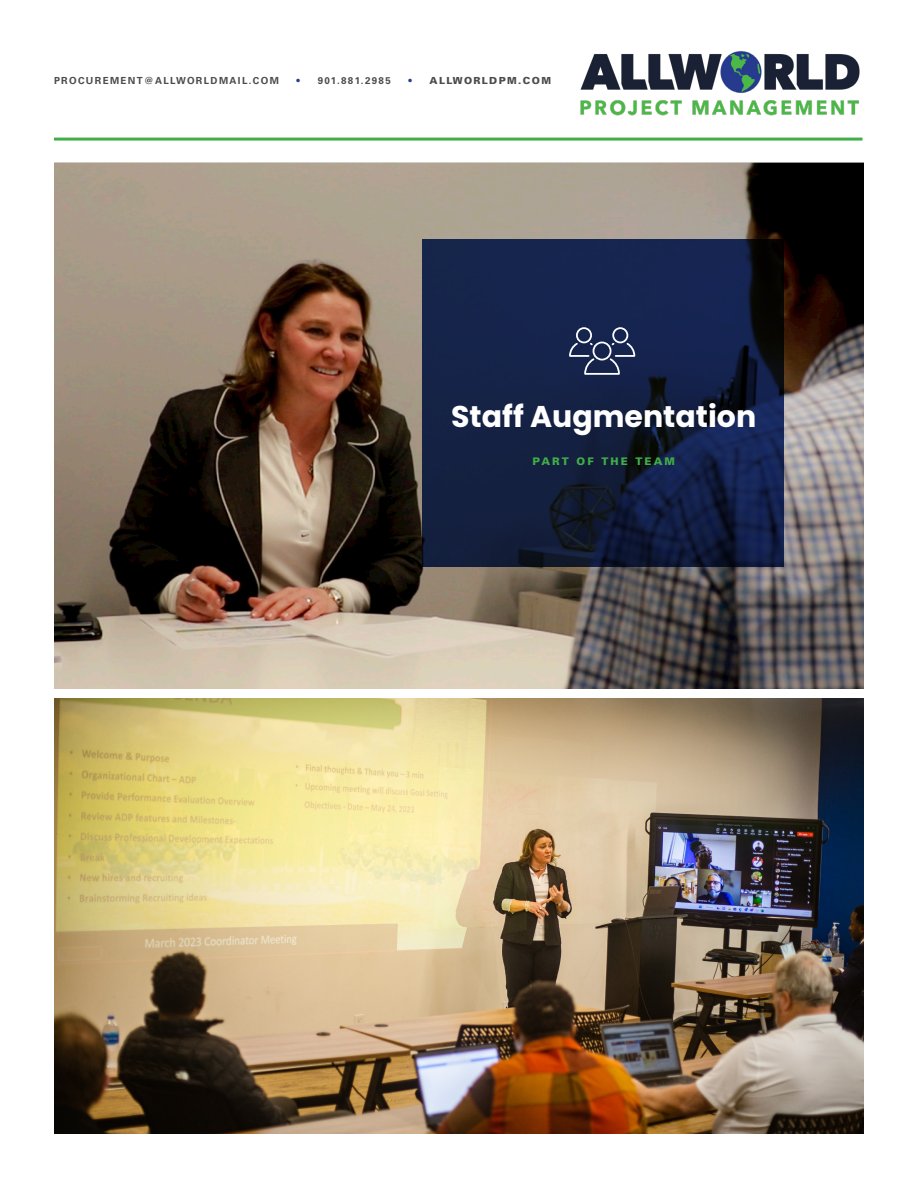
<style>
.page{position:relative;width:918px;height:1188px;background:#fff}
.page>*{position:absolute;margin:0;border:0;box-sizing:border-box;transform-origin:0 0}
.t1{font:700 30px "Poppins";color:#fff}
.t2{font:900 10.5px "Univers";letter-spacing:.2em;color:#40ae49}
.t3{font:700 9.75px "Univers LT Std";letter-spacing:.14em;color:#4b4c4d}
.t4{font:900 9.75px "Univers";letter-spacing:.14em;color:#4b4c4d}
.s1{color:#253f8e}
.s2{font-family:"Univers LT Std";font-weight:700;color:#253f8e}
</style>
<div class="page">
<img style="left:54px;top:162px;width:810px;height:526px">
<svg style="left:422px;top:239px;width:362px;height:328px;background:#131f41"></svg>
<img style="left:54px;top:698px;width:809px;height:436px">
<hr style="left:54px;top:138px;width:808px;height:3px;background:#40ae49">
<svg style="left:568px;top:326px;width:68px;height:50px;background:#384467"></svg>
<img style="left:580px;top:51px;width:280px;height:64px">
<p class="t3" style="left:54px;top:75px;width:226px">PROCUREMENT@ALLWORLDMAIL.COM</p>
<p class="t3" style="left:297px;top:75px;width:96px"><span class="s1">•</span> 901.881.2985</p>
<p class="t4" style="left:408px;top:74px;width:144px"><span class="s2">•</span> ALLWORLDPM.COM</p>
<p class="t1" style="left:451px;top:399px;width:307px">Staff Augmentation</p>
<p class="t2" style="left:532px;top:454px;width:144px">PART OF THE TEAM</p>
</div>
